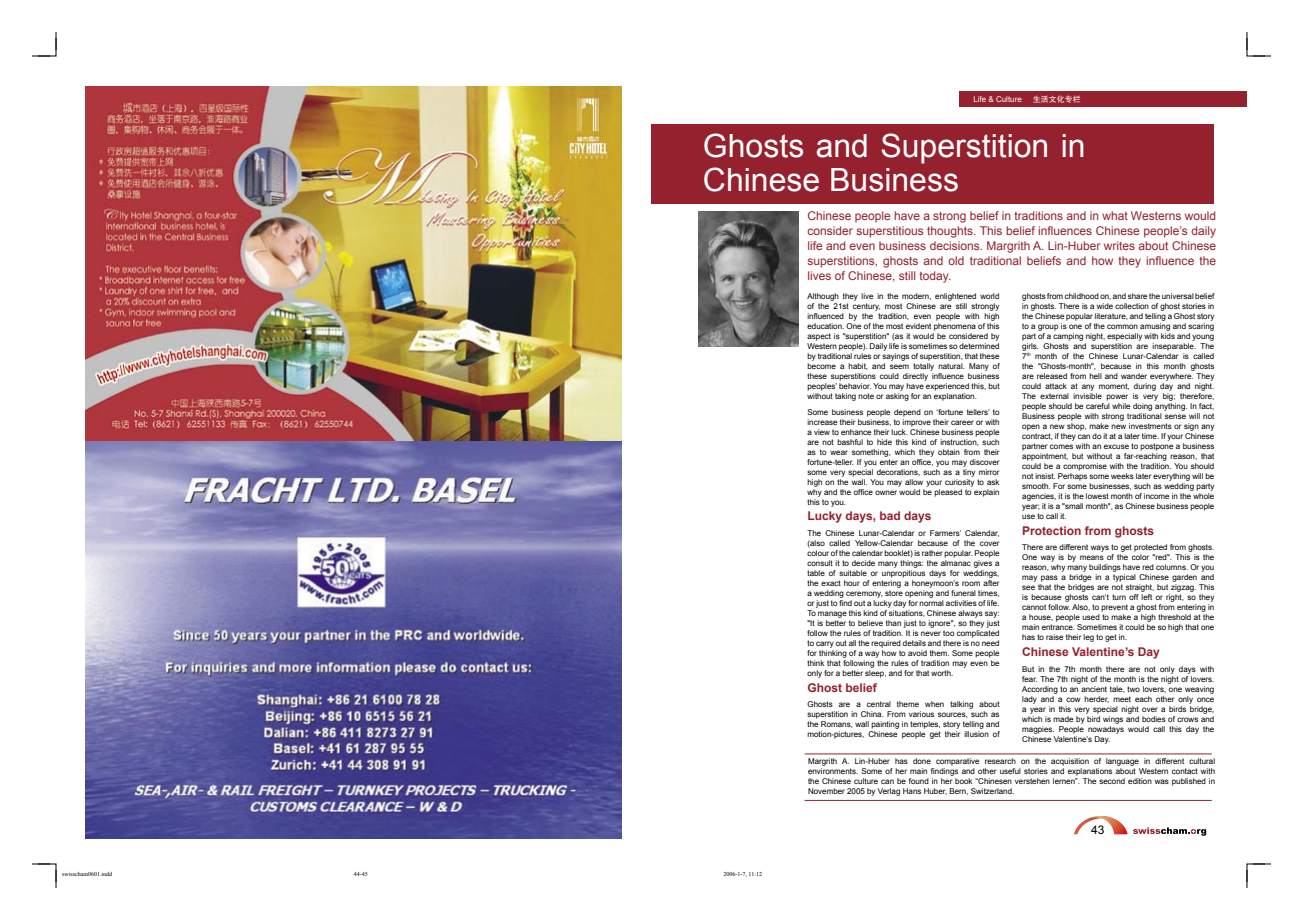
<style>
.page{position:relative;width:1303px;height:920px;background:#fff}
.page>*{position:absolute;margin:0;border:0;box-sizing:border-box;transform-origin:0 0}
.english{font:32px/34px "Arial";color:#fff}
.leadin-EN{font:12px/15px "Arial";color:#94212d;text-align:justify}
.english-2{font:700 12px "Arial";color:#94212d}
.t1{font:12px "Arial";color:#000}
.english-3{font:8px/10px "Arial";color:#000;text-align:justify}
.t2{font:8px "Arial";color:#fff}
.t3{font:8px "FZHTJW GB1 0";color:#fff}
.t4{font:6px "Times New Roman";color:#000}
</style>
<div class="page">
<div style="left:143px;top:819px;width:91px;height:25px;background:linear-gradient(to right,#fff,#fff)"></div>
<svg style="left:1074px;top:816px;width:53px;height:18px"></svg>
<svg style="left:1133px;top:827px;width:74px;height:9px"></svg>
<img style="left:85px;top:86px;width:536px;height:752px">
<div style="left:651px;top:124px;width:563px;height:79px;background:#94212d"></div>
<div style="left:959px;top:92px;width:288px;height:15px;background:#94212d"></div>
<img style="left:698px;top:211px;width:100px;height:136px">
<hr style="left:804px;top:753px;width:407px;height:1px;background:#94212d">
<hr style="left:804px;top:800px;width:407px;height:1px;background:#94212d">
<svg style="left:32px;top:32px;width:25px;height:25px"></svg>
<svg style="left:1246px;top:32px;width:25px;height:25px"></svg>
<svg style="left:32px;top:864px;width:25px;height:24px"></svg>
<svg style="left:1246px;top:864px;width:25px;height:24px"></svg>
<p class="t2" style="left:973px;top:94px;width:50px">Life &amp; Culture</p>
<p class="t3" style="left:1033px;top:94px;width:49px">生活文化专栏</p>
<p class="english" style="left:703px;top:129px;width:384px">Ghosts and Superstition in<br>Chinese Business</p>
<p class="leadin-EN" style="left:807px;top:208px;width:410px">Chinese people have a strong belief in traditions and in what Westerns would consider superstitious thoughts. This belief influences Chinese people’s daily life and even business decisions. Margrith A. Lin-Huber writes about Chinese superstitions, ghosts and old traditional beliefs and how they influence the lives of Chinese, still today.</p>
<p class="english-3" style="left:807px;top:291px;width:194px">Although they live in the modern, enlightened world of the 21st century, most Chinese are still strongly influenced by the tradition, even people with high education. One of the most evident phenomena of this aspect is "superstition" (as it would be considered by Western people). Daily life is sometimes so determined by traditional rules or sayings of superstition, that these become a habit, and seem totally natural. Many of these superstitions could directly influence business peoples’ behavior. You may have experienced this, but without taking note or asking for an explanation.</p>
<p class="english-3" style="left:807px;top:407px;width:194px">Some business people depend on ‘fortune tellers’ to increase their business, to improve their career or with a view to enhance their luck. Chinese business people are not bashful to hide this kind of instruction, such as to wear something, which they obtain from their fortune-teller. If you enter an office, you may discover some very special decorations, such as a tiny mirror high on the wall. You may allow your curiosity to ask why and the office owner would be pleased to explain this to you.</p>
<p class="english-2" style="left:807px;top:508px;width:126px">Lucky days, bad days</p>
<p class="english-3" style="left:807px;top:528px;width:194px">The Chinese Lunar-Calendar or Farmers’ Calendar, (also called Yellow-Calendar because of the cover colour of the calendar booklet) is rather popular. People consult it to decide many things: the almanac gives a table of suitable or unpropitious days for weddings, the exact hour of entering a honeymoon’s room after a wedding ceremony, store opening and funeral times, or just to find out a lucky day for normal activities of life.<br>To manage this kind of situations, Chinese always say: "It is better to believe than just to ignore", so they just follow the rules of tradition. It is never too complicated to carry out all the required details and there is no need for thinking of a way how to avoid them. Some people think that following the rules of tradition may even be only for a better sleep, and for that worth.</p>
<p class="english-2" style="left:807px;top:679px;width:71px">Ghost belief</p>
<p class="english-3" style="left:807px;top:699px;width:194px">Ghosts are a central theme when talking about superstition in China. From various sources, such as the Romans, wall painting in temples, story telling and motion-pictures, Chinese people get their illusion of</p>
<p class="english-3" style="left:1022px;top:291px;width:194px">ghosts from childhood on, and share the universal belief in ghosts. There is a wide collection of ghost stories in the Chinese popular literature, and telling a Ghost story to a group is one of the common amusing and scaring part of a camping night, especially with kids and young girls. Ghosts and superstition are inseparable. The 7<sup>th</sup> month of the Chinese Lunar-Calendar is called the "Ghosts-month", because in this month ghosts are released from hell and wander everywhere. They could attack at any moment, during day and night.<br>The external invisible power is very big; therefore, people should be careful while doing anything. In fact, Business people with strong traditional sense will not open a new shop, make new investments or sign any contract, if they can do it at a later time. If your Chinese partner comes with an excuse to postpone a business appointment, but without a far-reaching reason, that could be a compromise with the tradition. You should not insist. Perhaps some weeks later everything will be smooth. For some businesses, such as wedding party agencies, it is the lowest month of income in the whole year; it is a "small month", as Chinese business people use to call it.</p>
<p class="english-2" style="left:1022px;top:522px;width:134px">Protection from ghosts</p>
<p class="english-3" style="left:1022px;top:542px;width:194px">There are different ways to get protected from ghosts.<br>One way is by means of the color "red". This is the reason, why many buildings have red columns. Or you may pass a bridge in a typical Chinese garden and see that the bridges are not straight, but zigzag. This is because ghosts can‘t turn off left or right, so they cannot follow. Also, to prevent a ghost from entering in a house, people used to make a high threshold at the main entrance. Sometimes it could be so high that one has to raise their leg to get in.</p>
<p class="english-2" style="left:1022px;top:644px;width:139px">Chinese Valentine’s Day</p>
<p class="english-3" style="left:1022px;top:664px;width:194px">But in the 7th month there are not only days with fear. The 7th night of the month is the night of lovers.<br>According to an ancient tale, two lovers, one weaving lady and a cow herder, meet each other only once a year in this very special night over a birds bridge, which is made by bird wings and bodies of crows and magpies. People nowadays would call this day the Chinese Valentine’s Day.</p>
<p class="english-3" style="left:808px;top:757px;width:409px">Margrith A. Lin-Huber has done comparative research on the acquisition of language in different cultural environments. Some of her main findings and other useful stories and explanations about Western contact with the Chinese culture can be found in her book “Chinesen verstehen lernen”. The second edition was published in November 2005 by Verlag Hans Huber, Bern, Switzerland.</p>
<p class="t4" style="left:62px;top:870px;width:52px">swisscham0601.indd</p>
<p class="t4" style="left:354px;top:870px;width:15px">44-45</p>
<p class="t4" style="left:723px;top:870px;width:40px">2006-1-7, 11:12</p>
<p class="t1" style="left:1091px;top:821px;width:15px">43</p>
</div>
